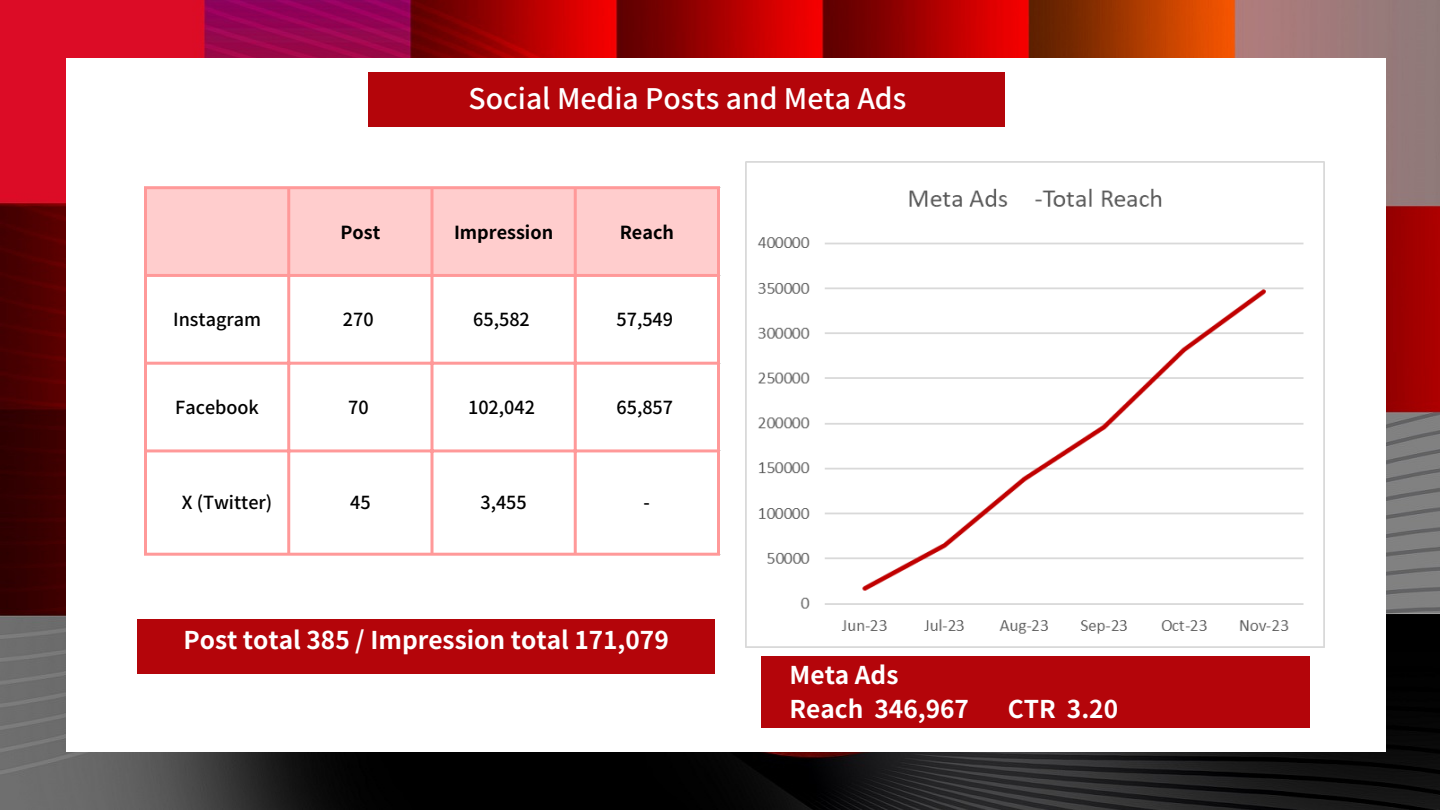
<style>
.page{position:relative;width:1440px;height:810px;background:#fff}
.page>*{position:absolute;margin:0;border:0;box-sizing:border-box;transform-origin:0 0}
.t1{font:500 28.3px "Noto Sans JP";color:#fff}
.t2{font:700 24.5px "Noto Sans JP";color:#fff}
.t3{font:500 18px "Noto Sans JP";color:#000}
.t4{font:700 18px "Noto Sans JP";color:#000}
</style>
<div class="page">
<hr style="left:0;top:0;width:1px;height:540px;background:#13538a">
<img style="left:1px;top:0;width:1439px;height:810px">
<div style="left:66px;top:58px;width:1320px;height:694px;background:#fff"></div>
<div style="left:369px;top:72px;width:636px;height:55px;background:#b4050a"></div>
<div style="left:138px;top:620px;width:577px;height:54px;background:#b4050a"></div>
<div style="left:147px;top:189px;width:570px;height:85px;background:#ffcdcd"></div>
<hr style="left:144px;top:189px;width:3px;height:364px;background:#f99">
<hr style="left:287px;top:189px;width:3px;height:364px;background:#f99">
<svg style="left:430px;top:189px;width:4px;height:364px"></svg>
<hr style="left:574px;top:189px;width:3px;height:364px;background:#f99">
<hr style="left:717px;top:189px;width:3px;height:364px;background:#f99">
<hr style="left:144px;top:186px;width:576px;height:3px;background:#f99">
<hr style="left:144px;top:274px;width:576px;height:3px;background:#f99">
<hr style="left:144px;top:362px;width:576px;height:3px;background:#f99">
<hr style="left:144px;top:449px;width:576px;height:3px;background:#f99">
<hr style="left:144px;top:553px;width:576px;height:3px;background:#f99">
<img style="left:746px;top:161px;width:579px;height:486px">
<div style="left:761px;top:656px;width:548px;height:71px;background:#b4050a"></div>
<p class="t1" style="left:469px;top:76px;width:439px">Social Media Posts and Meta Ads</p>
<p class="t4" style="left:341px;top:218px;width:41px">Post</p>
<p class="t4" style="left:454px;top:218px;width:101px">Impression</p>
<p class="t4" style="left:620px;top:218px;width:56px">Reach</p>
<p class="t3" style="left:173px;top:306px;width:89px">Instagram</p>
<p class="t3" style="left:343px;top:306px;width:32px">270</p>
<p class="t3" style="left:473px;top:306px;width:58px">65,582</p>
<p class="t3" style="left:617px;top:306px;width:58px">57,549</p>
<p class="t3" style="left:175px;top:393px;width:85px">Facebook</p>
<p class="t3" style="left:348px;top:393px;width:22px">70</p>
<p class="t3" style="left:468px;top:393px;width:68px">102,042</p>
<p class="t3" style="left:617px;top:393px;width:58px">65,857</p>
<p class="t3" style="left:182px;top:489px;width:92px">X (Twitter)</p>
<p class="t3" style="left:350px;top:489px;width:22px">45</p>
<p class="t3" style="left:480px;top:489px;width:48px">3,455</p>
<p class="t3" style="left:644px;top:489px;width:8px">-</p>
<p class="t2" style="left:183px;top:621px;width:487px">Post total 385 / Impression total 171,079</p>
<p class="t2" style="left:790px;top:656px;width:110px">Meta Ads</p>
<p class="t2" style="left:790px;top:689px;width:181px">Reach 346,967</p>
<p class="t2" style="left:1008px;top:689px;width:112px">CTR 3.20</p>
</div>
